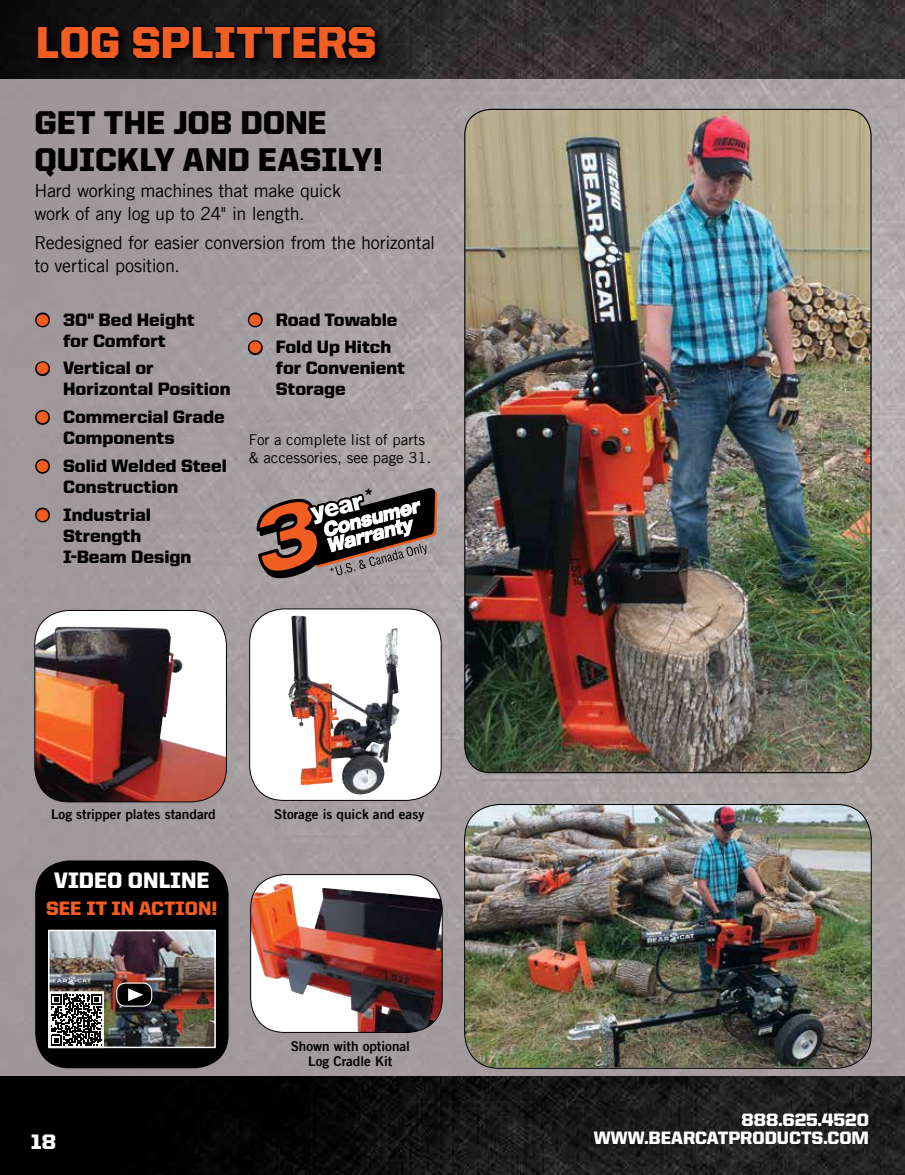
<style>
.page{position:relative;width:905px;height:1175px;background:#fff}
.page>*{position:absolute;margin:0;border:0;box-sizing:border-box;transform-origin:0 0}
.t1{font:900 45px "United Sans Reg";letter-spacing:.005em;color:#f15d22}
.t2{font:900 33px/36.6px "United Sans Reg";letter-spacing:-.005em;color:#000}
.t3{font:900 22.5px "United Sans Reg";color:#fff}
.t4{font:900 21px "United Sans Reg";color:#fff}
.t5{font:900 19.5px "United Sans Reg";color:#f15d22}
.t6{font:900 18px/21px "United Sans Reg";color:#000}
.t7{font:18px/22.5px "Trade Gothic LT";letter-spacing:-.02em;color:#000}
.t8{font:900 18px/18px "United Sans Reg";color:#fff;text-align:right}
.t9{font:15px/18px "Trade Gothic LT";color:#000}
.t10{font:13.5px/15px "Trade Gothic LT Bold Two";color:#000;text-align:center}
.s1{color:#f15d22}
</style>
<div class="page">
<img style="left:0;top:79px;width:904px;height:997px">
<img style="left:0;top:1076px;width:904px;height:98px">
<img style="left:0;top:0;width:904px;height:79px">
<div style="left:34px;top:23px;width:355px;height:48px;background:#000;opacity:.76"></div>
<div style="left:36px;top:25px;width:85px;height:36px;background:#060606"></div>
<svg style="left:131px;top:25px;width:246px;height:36px;background:#0a0a0a"></svg>
<img style="left:465px;top:109px;width:406px;height:663px">
<img style="left:465px;top:805px;width:405px;height:262px">
<div style="left:464px;top:804px;width:407px;height:264px;border:1px solid #000;border-radius:34px"></div>
<div style="left:35px;top:860px;width:194px;height:208px;background:#000;border-radius:34px"></div>
<img style="left:48px;top:930px;width:167px;height:118px">
<svg style="left:33px;top:310px;width:19px;height:19px"></svg>
<svg style="left:33px;top:359px;width:19px;height:19px"></svg>
<svg style="left:33px;top:408px;width:19px;height:19px"></svg>
<svg style="left:33px;top:456px;width:19px;height:20px"></svg>
<svg style="left:33px;top:505px;width:19px;height:19px"></svg>
<svg style="left:245px;top:310px;width:20px;height:19px"></svg>
<svg style="left:245px;top:338px;width:20px;height:19px"></svg>
<svg style="left:257px;top:488px;width:180px;height:90px;background:#816b63"></svg>
<div style="left:35px;top:610px;width:191px;height:192px;background:#fff;border-radius:34px"></div>
<img style="left:35px;top:626px;width:191px;height:176px">
<div style="left:34px;top:610px;width:193px;height:192px;border:1px solid #000;border-radius:34px"></div>
<svg style="left:249px;top:609px;width:192px;height:191px"></svg>
<img style="left:288px;top:615px;width:26px;height:112px">
<div style="left:249px;top:608px;width:192px;height:192px;border:1px solid #000;border-radius:34px"></div>
<div style="left:250px;top:874px;width:192px;height:158px;background:#fff;border-radius:34px"></div>
<img style="left:250px;top:883px;width:192px;height:149px">
<div style="left:250px;top:874px;width:192px;height:158px;border:1px solid #000;border-radius:34px"></div>
<h1 class="t1" style="left:36px;top:17px;width:342px">LOG SPLITTERS</h1>
<h2 class="t2" style="left:34px;top:104px;width:350px">GET THE JOB DONE<br>QUICKLY AND EASILY!</h2>
<p class="t7" style="left:34px;top:179px;width:308px">Hard working machines that make quick work of any log up to 24" in length.</p>
<p class="t7" style="left:34px;top:231px;width:402px">Redesigned for easier conversion from the horizontal to vertical position.</p>
<p class="t6" style="left:36px;top:309px;width:160px;text-align:center"><span class="s1">●</span> 30" Bed Height for Comfort</p>
<p class="t6" style="left:63px;top:357px;width:169px;text-indent:-27px"><span class="s1">●</span> Vertical or<br>Horizontal Position</p>
<p class="t6" style="left:63px;top:406px;width:163px;text-indent:-27px"><span class="s1">●</span> Commercial Grade<br>Components</p>
<p class="t6" style="left:63px;top:455px;width:165px;text-indent:-27px"><span class="s1">●</span> Solid Welded Steel<br>Construction</p>
<p class="t6" style="left:63px;top:504px;width:130px;text-indent:-27px"><span class="s1">●</span> Industrial<br>Strength<br>I-Beam Design</p>
<p class="t6" style="left:249px;top:309px;width:150px"><span class="s1">●</span> Road Towable</p>
<p class="t6" style="left:276px;top:336px;width:131px;text-indent:-27px"><span class="s1">●</span> Fold Up Hitch for Convenient<br>Storage</p>
<p class="t9" style="left:249px;top:430px;width:184px">For a complete list of parts &amp; accessories, see page 31.</p>
<p class="t10" style="left:51px;top:806px;width:166px">Log stripper plates standard</p>
<p class="t10" style="left:274px;top:806px;width:151px">Storage is quick and easy</p>
<p class="t3" style="left:54px;top:868px;width:157px">VIDEO ONLINE</p>
<p class="t5" style="left:46px;top:897px;width:173px">SEE IT IN ACTION!</p>
<p class="t4" style="left:31px;top:1129px;width:27px">18</p>
<p class="t10" style="left:291px;top:1038px;width:121px">Shown with optional<br>Log Cradle Kit</p>
<p class="t8" style="left:593px;top:1110px;width:277px">888.625.4520<br>WWW.BEARCATPRODUCTS.COM</p>
</div>
